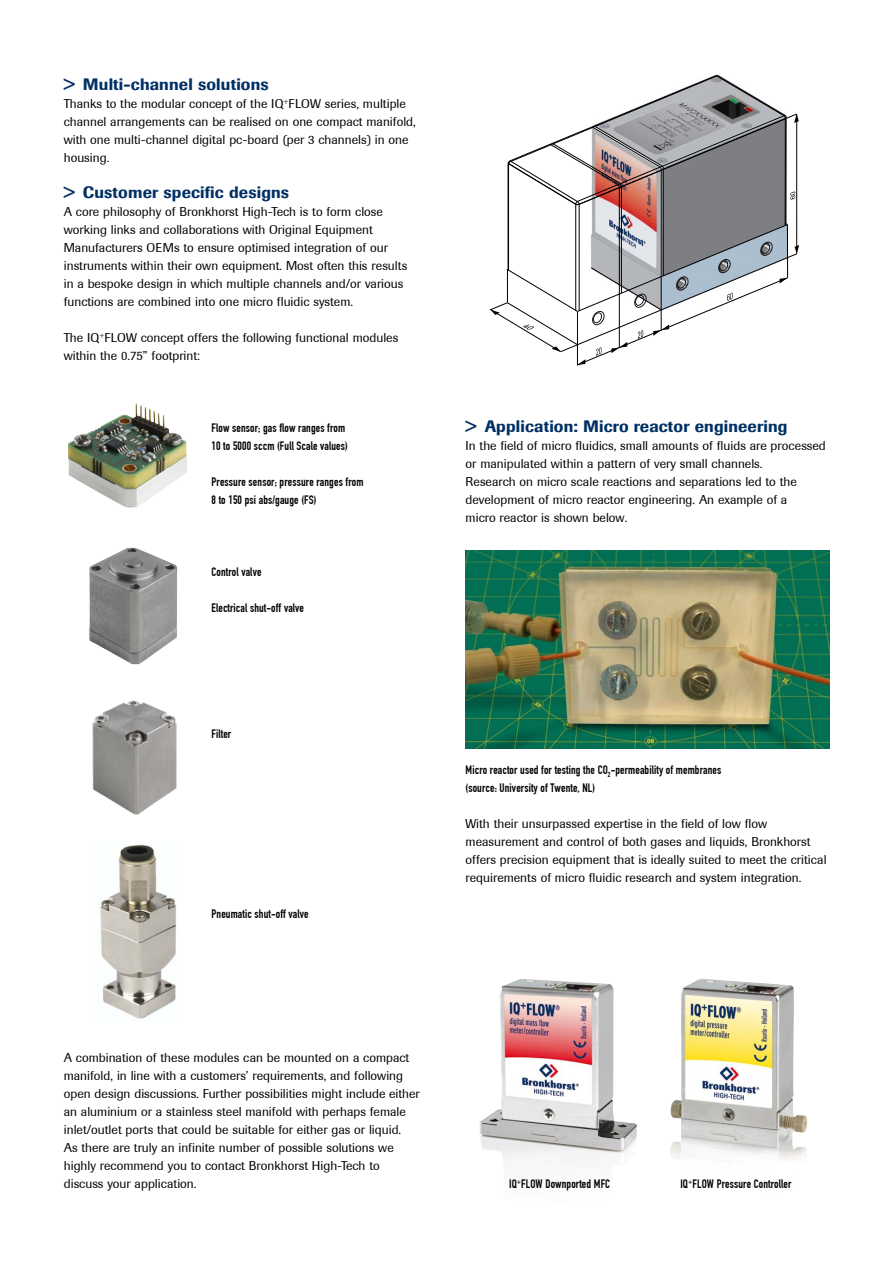
<style>
.page{position:relative;width:893px;height:1263px;background:#fff}
.page>*{position:absolute;margin:0;border:0;box-sizing:border-box;transform-origin:0 0}
.t1{font:500 16.5px "Berthold Imago";letter-spacing:.01em;color:#003064}
.t2{font:12.75px/18px "Berthold Imago";color:#000}
.t3{font:12px/18px "DIN Engschrift";letter-spacing:.01em;color:#000}
</style>
<div class="page">
<img style="left:68px;top:403px;width:119px;height:105px">
<img style="left:92px;top:700px;width:85px;height:115px">
<img style="left:89px;top:547px;width:89px;height:118px">
<img style="left:100px;top:844px;width:77px;height:175px">
<img style="left:466px;top:550px;width:363px;height:198px">
<img style="left:489px;top:74px;width:311px;height:289px">
<img style="left:479px;top:979px;width:158px;height:180px">
<img style="left:670px;top:979px;width:138px;height:181px">
<p class="t1" style="left:64px;top:74px;width:206px">&gt; Multi-channel solutions</p>
<p class="t2" style="left:64px;top:95px;width:354px">Thanks to the modular concept of the IQ<sup>+</sup>FLOW series, multiple channel arrangements can be realised on one compact manifold, with one multi-channel digital pc-board (per 3 channels) in one housing.</p>
<p class="t1" style="left:64px;top:182px;width:227px">&gt; Customer specific designs</p>
<p class="t2" style="left:64px;top:203px;width:345px">A core philosophy of Bronkhorst High-Tech is to form close working links and collaborations with Original Equipment Manufacturers OEMs to ensure optimised integration of our instruments within their own equipment. Most often this results in a bespoke design in which multiple channels and/or various functions are combined into one micro fluidic system.</p>
<p class="t2" style="left:64px;top:329px;width:336px">The IQ<sup>+</sup>FLOW concept offers the following functional modules within the 0.75” footprint:</p>
<p class="t3" style="left:212px;top:419px;width:138px">Flow sensor; gas flow ranges from<br>10 to 5000 sccm (Full Scale values)</p>
<p class="t3" style="left:212px;top:473px;width:153px">Pressure sensor; pressure ranges from<br>8 to 150 psi abs/gauge (FS)</p>
<p class="t3" style="left:212px;top:563px;width:51px">Control valve</p>
<p class="t3" style="left:212px;top:599px;width:94px">Electrical shut-off valve</p>
<p class="t3" style="left:212px;top:725px;width:21px">Filter</p>
<p class="t3" style="left:212px;top:905px;width:99px">Pneumatic shut-off valve</p>
<p class="t1" style="left:466px;top:416px;width:323px">&gt; Application: Micro reactor engineering</p>
<p class="t2" style="left:466px;top:437px;width:362px">In the field of micro fluidics, small amounts of fluids are processed or manipulated within a pattern of very small channels.<br>Research on micro scale reactions and separations led to the development of micro reactor engineering. An example of a<br>micro reactor is shown below.</p>
<p class="t3" style="left:466px;top:761px;width:257px">Micro reactor used for testing the CO<sub>2</sub>-permeability of membranes (source: University of Twente, NL)</p>
<p class="t2" style="left:466px;top:815px;width:362px">With their unsurpassed expertise in the field of low flow measurement and control of both gases and liquids, Bronkhorst offers precision equipment that is ideally suited to meet the critical requirements of micro fluidic research and system integration.</p>
<p class="t2" style="left:64px;top:1049px;width:358px">A combination of these modules can be mounted on a compact manifold, in line with a customers’ requirements, and following open design discussions. Further possibilities might include either an aluminium or a stainless steel manifold with perhaps female inlet/outlet ports that could be suitable for either gas or liquid.<br>As there are truly an infinite number of possible solutions we highly recommend you to contact Bronkhorst High-Tech to discuss your application.</p>
<p class="t3" style="left:509px;top:1175px;width:103px">IQ<sup>+</sup>FLOW Downported MFC</p>
<p class="t3" style="left:680px;top:1175px;width:112px">IQ<sup>+</sup>FLOW Pressure Controller</p>
</div>
